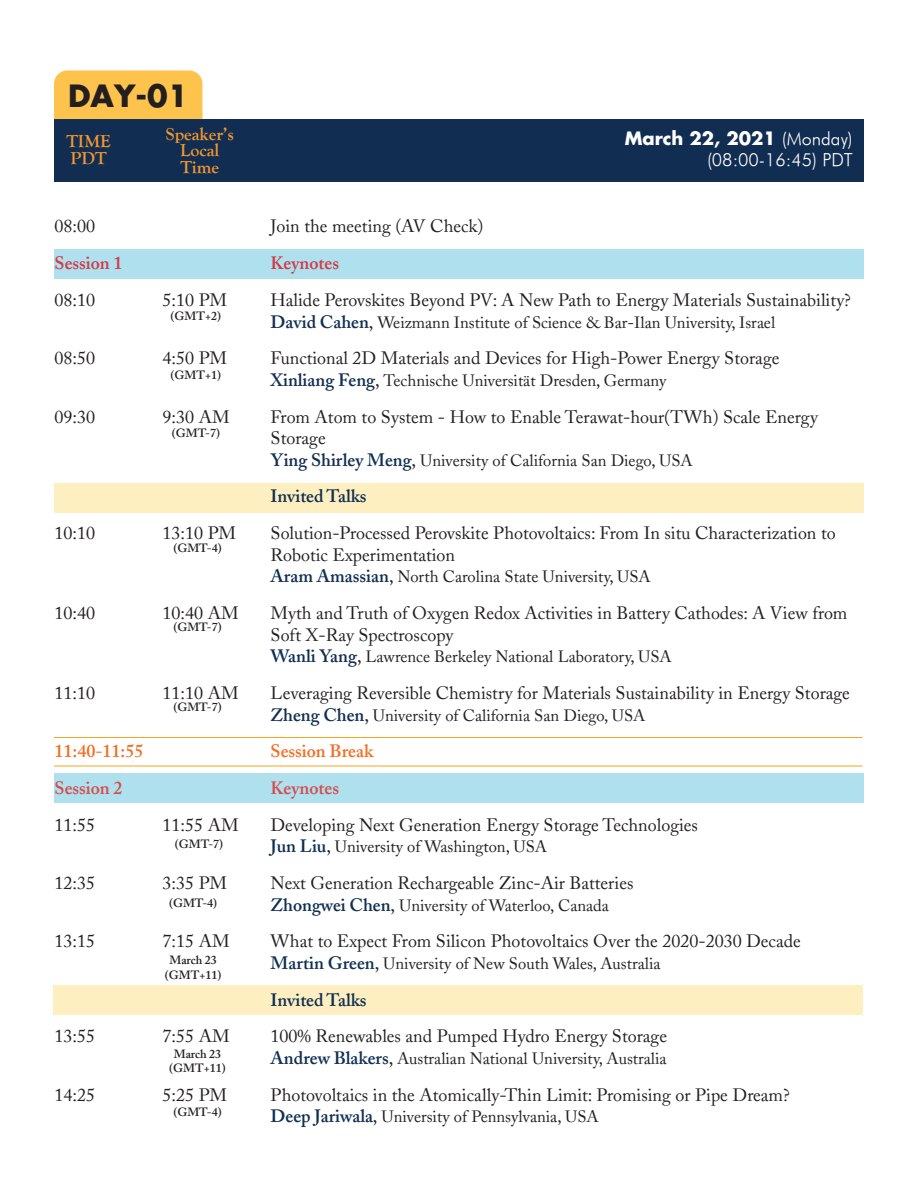
<style>
.page{position:relative;width:918px;height:1188px;background:#fff}
.page>*{position:absolute;margin:0;border:0;box-sizing:border-box;transform-origin:0 0}
.t1{font:30px "Futura Koyu";color:#231f20}
.t2{font:18px/21.6px "Adobe Caslon";color:#231f20}
.t3{font:italic 18px/21px "Futura";color:#fff;text-align:right}
.t4{font:700 18px/16.5px "Goudy Old Style T";color:#f7972d}
.t5{font:600 18px "Adobe Caslon";color:#102f53}
.t6{font:600 18px "Adobe Caslon";color:#f36e21}
.t7{font:600 18px "Adobe Caslon";color:#d53744}
.t8{font:600 18px "Adobe Caslon";color:#d74a4c}
.t9{font:16.5px "Adobe Caslon";color:#231f20}
.t10{font:600 12px/14.4px "Adobe Caslon";color:#231f20;text-align:center}
.s1{font-family:"Futura Koyu";font-style:normal}
.s2{font-weight:600;font-size:18px;color:#102f53}
.s3{font-size:18px}
</style>
<div class="page">
<div style="left:53px;top:985px;width:810px;height:29px;background:#feefc1"></div>
<div style="left:54px;top:774px;width:810px;height:29px;background:#afe0ed"></div>
<div style="left:54px;top:119px;width:810px;height:63px;background:#112e52"></div>
<div style="left:54px;top:249px;width:810px;height:29px;background:#afe0ed"></div>
<div style="left:54px;top:483px;width:810px;height:30px;background:#feefc1"></div>
<div style="left:54px;top:70px;width:148px;height:49px;background:#fec34d"></div>
<hr style="left:54px;top:737px;width:808px;height:1px;background:#f9a31b">
<hr style="left:54px;top:766px;width:808px;height:1px;background:#f9a31b">
<p class="t1" style="left:68px;top:75px;width:122px">DAY-01</p>
<p class="t4" style="left:66px;top:133px;width:46px">TIME<br>PDT</p>
<p class="t4" style="left:166px;top:126px;width:69px;text-align:center">Speaker’s<br>Local<br>Time</p>
<p class="t3" style="left:625px;top:128px;width:230px"><span class="s1">March 22, 2021</span> (Monday) (08:00-16:45) PDT</p>
<p class="t2" style="left:55px;top:216px;width:42px">08:00</p>
<p class="t2" style="left:271px;top:216px;width:214px">Join the meeting (AV Check)</p>
<p class="t7" style="left:55px;top:252px;width:70px">Session 1</p>
<p class="t7" style="left:271px;top:252px;width:70px">Keynotes</p>
<p class="t2" style="left:55px;top:289px;width:42px">08:10</p>
<p class="t2" style="left:163px;top:289px;width:66px">5:10 PM</p>
<p class="t2" style="left:271px;top:289px;width:582px">Halide Perovskites Beyond PV: A New Path to Energy Materials Sustainability?</p>
<p class="t9" style="left:271px;top:312px;width:506px"><span class="s2">David Cahen</span><span class="s3">,</span> Weizmann Institute of Science &amp; Bar-Ilan University, Israel</p>
<p class="t2" style="left:55px;top:348px;width:42px">08:50</p>
<p class="t2" style="left:163px;top:348px;width:66px">4:50 PM</p>
<p class="t2" style="left:271px;top:348px;width:510px">Functional 2D Materials and Devices for High-Power Energy Storage</p>
<p class="t9" style="left:271px;top:371px;width:397px"><span class="s2">Xinliang Feng</span><span class="s3">,</span> Technische Universität Dresden, Germany</p>
<p class="t2" style="left:55px;top:406px;width:42px">09:30</p>
<p class="t2" style="left:163px;top:406px;width:69px">9:30 AM</p>
<p class="t2" style="left:271px;top:406px;width:549px">From Atom to System - How to Enable Terawat-hour(TWh) Scale Energy<br>Storage</p>
<p class="t9" style="left:271px;top:450px;width:424px"><span class="s2">Ying Shirley Meng</span><span class="s3">,</span> University of California San Diego, USA</p>
<p class="t5" style="left:271px;top:486px;width:98px">Invited Talks</p>
<p class="t2" style="left:55px;top:523px;width:42px">10:10</p>
<p class="t2" style="left:163px;top:523px;width:75px">13:10 PM</p>
<p class="t2" style="left:271px;top:523px;width:567px">Solution-Processed Perovskite Photovoltaics: From In situ Characterization to<br>Robotic Experimentation</p>
<p class="t9" style="left:271px;top:567px;width:382px"><span class="s2">Aram Amassian</span><span class="s3">,</span> North Carolina State University, USA</p>
<p class="t2" style="left:55px;top:602px;width:42px">10:40</p>
<p class="t2" style="left:163px;top:602px;width:78px">10:40 AM</p>
<p class="t2" style="left:271px;top:602px;width:578px">Myth and Truth of Oxygen Redox Activities in Battery Cathodes: A View from<br>Soft X-Ray Spectroscopy</p>
<p class="t9" style="left:271px;top:647px;width:403px"><span class="s2">Wanli Yang</span><span class="s3">,</span> Lawrence Berkeley National Laboratory, USA</p>
<p class="t2" style="left:55px;top:682px;width:42px">11:10</p>
<p class="t2" style="left:163px;top:682px;width:78px">11:10 AM</p>
<p class="t2" style="left:271px;top:682px;width:581px">Leveraging Reversible Chemistry for Materials Sustainability in Energy Storage</p>
<p class="t9" style="left:271px;top:705px;width:376px"><span class="s2">Zheng Chen</span><span class="s3">,</span> University of California San Diego, USA</p>
<p class="t6" style="left:55px;top:740px;width:90px">11:40-11:55</p>
<p class="t6" style="left:271px;top:740px;width:104px">Session Break</p>
<p class="t8" style="left:55px;top:777px;width:70px">Session 2</p>
<p class="t8" style="left:271px;top:777px;width:70px">Keynotes</p>
<p class="t2" style="left:55px;top:814px;width:42px">11:55</p>
<p class="t2" style="left:163px;top:814px;width:78px">11:55 AM</p>
<p class="t2" style="left:271px;top:814px;width:429px">Developing Next Generation Energy Storage Technologies</p>
<p class="t9" style="left:271px;top:837px;width:278px"><span class="s2">Jun Liu</span><span class="s3">,</span> University of Washington, USA</p>
<p class="t2" style="left:55px;top:872px;width:42px">12:35</p>
<p class="t2" style="left:163px;top:872px;width:66px">3:35 PM</p>
<p class="t2" style="left:271px;top:872px;width:364px">Next Generation Rechargeable Zinc-Air Batteries</p>
<p class="t9" style="left:271px;top:895px;width:340px"><span class="s2">Zhongwei Chen</span><span class="s3">,</span> University of Waterloo, Canada</p>
<p class="t2" style="left:55px;top:931px;width:42px">13:15</p>
<p class="t2" style="left:163px;top:931px;width:69px">7:15 AM</p>
<p class="t2" style="left:271px;top:931px;width:532px">What to Expect From Silicon Photovoltaics Over the 2020-2030 Decade</p>
<p class="t9" style="left:271px;top:954px;width:392px"><span class="s2">Martin Green</span><span class="s3">,</span> University of New South Wales, Australia</p>
<p class="t5" style="left:271px;top:989px;width:98px">Invited Talks</p>
<p class="t2" style="left:55px;top:1026px;width:42px">13:55</p>
<p class="t2" style="left:163px;top:1026px;width:69px">7:55 AM</p>
<p class="t2" style="left:271px;top:1026px;width:398px">100% Renewables and Pumped Hydro Energy Storage</p>
<p class="t9" style="left:271px;top:1049px;width:398px"><span class="s2">Andrew Blakers</span><span class="s3">,</span> Australian National University, Australia</p>
<p class="t2" style="left:55px;top:1084px;width:42px">14:25</p>
<p class="t2" style="left:163px;top:1084px;width:66px">5:25 PM</p>
<p class="t2" style="left:271px;top:1084px;width:521px">Photovoltaics in the Atomically-Thin Limit: Promising or Pipe Dream?</p>
<p class="t9" style="left:271px;top:1107px;width:330px"><span class="s2">Deep Jariwala</span><span class="s3">,</span> University of Pennsylvania, USA</p>
<p class="t10" style="left:171px;top:309px;width:52px">(GMT+2)</p>
<p class="t10" style="left:171px;top:368px;width:52px">(GMT+1)</p>
<p class="t10" style="left:172px;top:425px;width:50px">(GMT-7)</p>
<p class="t10" style="left:173px;top:540px;width:50px">(GMT-4)</p>
<p class="t10" style="left:173px;top:620px;width:50px">(GMT-7)</p>
<p class="t10" style="left:173px;top:700px;width:50px">(GMT-7)</p>
<p class="t10" style="left:175px;top:836px;width:50px">(GMT-7)</p>
<p class="t10" style="left:169px;top:896px;width:50px">(GMT-4)</p>
<p class="t10" style="left:165px;top:953px;width:58px">March 23 (GMT+11)</p>
<p class="t10" style="left:169px;top:1047px;width:58px">March 23 (GMT+11)</p>
<p class="t10" style="left:173px;top:1105px;width:50px">(GMT-4)</p>
</div>
